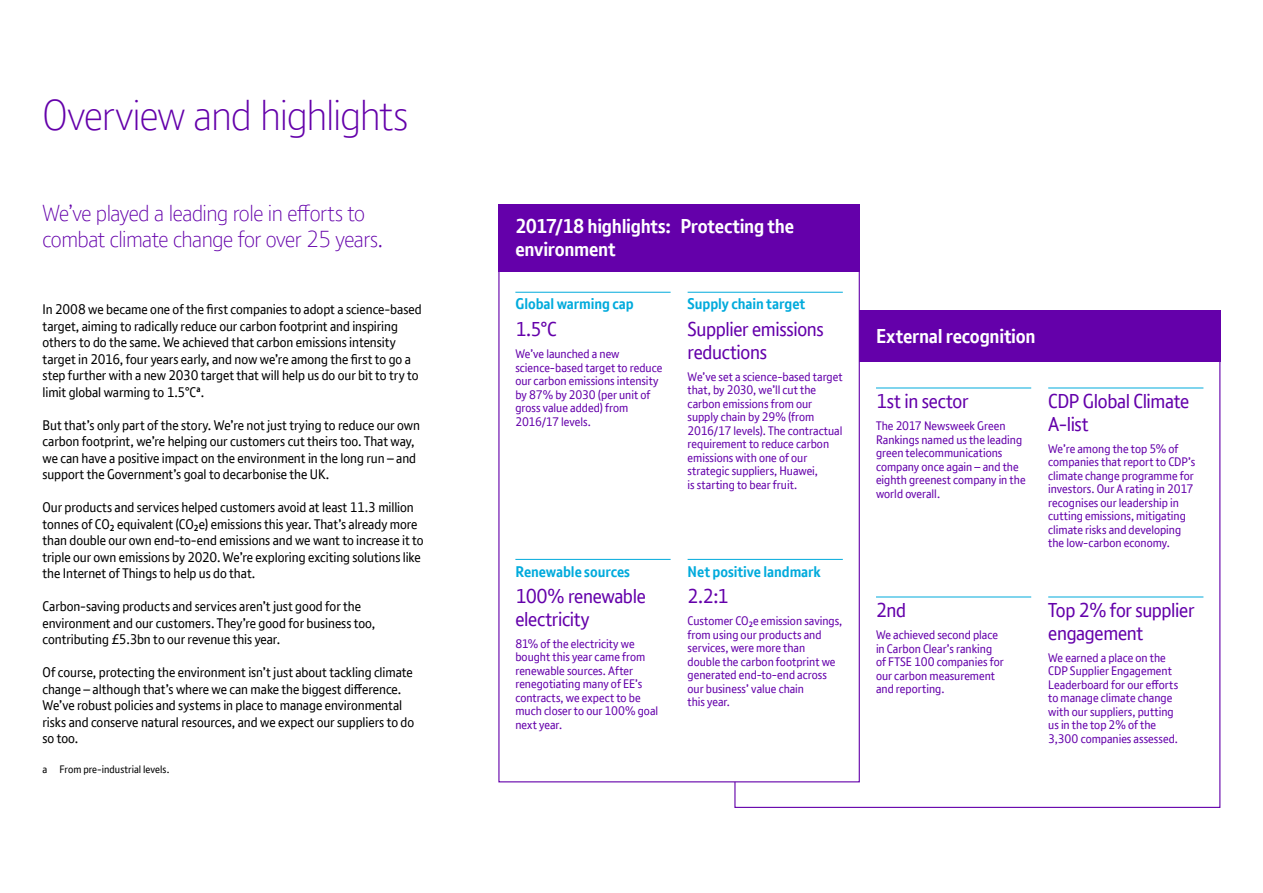
<style>
.page{position:relative;width:1263px;height:893px;background:#fff}
.page>*{position:absolute;margin:0;border:0;box-sizing:border-box;transform-origin:0 0}
.t1{font:300 42px "BT Font";letter-spacing:-.03em;color:#6400aa}
.t2{font:300 22.5px/25.5px "BT Font";letter-spacing:-.025em;color:#6400aa}
.t3{font:19.5px/22.5px "BT Font";letter-spacing:-.015em;color:#6400aa}
.t4{font:700 19.5px/22.5px "BT Font";letter-spacing:-.015em;color:#fff}
.t5{font:700 15px "BT Font";letter-spacing:-.005em;color:#00aadc}
.t6{font:13.5px/16.5px "BT Font";letter-spacing:-.005em;color:#000}
.t7{font:12px/13.5px "BT Font";color:#6400aa}
.t8{font:10.5px "BT Font";letter-spacing:.005em;color:#000}
</style>
<div class="page">
<div style="left:734px;top:310px;width:486px;height:498px;background:#fff;border:1px solid #6400aa"></div>
<div style="left:498px;top:204px;width:362px;height:578px;background:#fff;border:1px solid #6400aa"></div>
<div style="left:859px;top:310px;width:361px;height:52px;background:#6400aa"></div>
<hr style="left:876px;top:388px;width:155px;height:1px;background:#00aadc">
<hr style="left:876px;top:597px;width:155px;height:1px;background:#00aadc">
<hr style="left:1048px;top:388px;width:155px;height:1px;background:#00aadc">
<hr style="left:1048px;top:597px;width:155px;height:1px;background:#00aadc">
<div style="left:498px;top:204px;width:362px;height:67px;background:#6400aa"></div>
<hr style="left:515px;top:292px;width:156px;height:1px;background:#00aadc">
<hr style="left:515px;top:559px;width:156px;height:1px;background:#00aadc">
<hr style="left:688px;top:292px;width:155px;height:1px;background:#00aadc">
<hr style="left:688px;top:559px;width:155px;height:1px;background:#00aadc">
<h1 class="t1" style="left:43px;top:88px;width:367px">Overview and highlights</h1>
<h2 class="t2" style="left:43px;top:200px;width:342px">We’ve played a leading role in efforts to combat climate change for over 25 years.</h2>
<p class="t6" style="left:43px;top:301px;width:381px">In 2008 we became one of the first companies to adopt a science-based target, aiming to radically reduce our carbon footprint and inspiring others to do the same. We achieved that carbon emissions intensity target in 2016, four years early, and now we’re among the first to go a step further with a new 2030 target that will help us do our bit to try to limit global warming to 1.5°C<sup>a</sup>.</p>
<p class="t6" style="left:43px;top:417px;width:379px">But that’s only part of the story. We’re not just trying to reduce our own carbon footprint, we’re helping our customers cut theirs too. That way, we can have a positive impact on the environment in the long run – and support the Government’s goal to decarbonise the UK.</p>
<p class="t6" style="left:43px;top:499px;width:383px">Our products and services helped customers avoid at least 11.3 million tonnes of CO<sub>2</sub> equivalent (CO<sub>2</sub>e) emissions this year. That’s already more than double our own end-to-end emissions and we want to increase it to triple our own emissions by 2020. We’re exploring exciting solutions like the Internet of Things to help us do that.</p>
<p class="t6" style="left:43px;top:598px;width:334px">Carbon-saving products and services aren’t just good for the environment and our customers. They’re good for business too, contributing £5.3bn to our revenue this year.</p>
<p class="t6" style="left:43px;top:664px;width:373px">Of course, protecting the environment isn’t just about tackling climate change – although that’s where we can make the biggest difference.<br>We’ve robust policies and systems in place to manage environmental risks and conserve natural resources, and we expect our suppliers to do so too.</p>
<p class="t8" style="left:43px;top:763px;width:128px">a From pre-industrial levels.</p>
<h3 class="t4" style="left:515px;top:215px;width:280px">2017/18 highlights: Protecting the environment</h3>
<p class="t5" style="left:515px;top:294px;width:120px">Global warming cap</p>
<h3 class="t3" style="left:515px;top:318px;width:43px">1.5°C</h3>
<p class="t7" style="left:515px;top:347px;width:148px">We’ve launched a new science-based target to reduce our carbon emissions intensity by 87% by 2030 (per unit of gross value added) from<br>2016/17 levels.</p>
<p class="t5" style="left:688px;top:294px;width:119px">Supply chain target</p>
<h3 class="t3" style="left:688px;top:318px;width:138px">Supplier emissions reductions</h3>
<p class="t7" style="left:688px;top:370px;width:157px">We’ve set a science-based target that, by 2030, we’ll cut the carbon emissions from our supply chain by 29% (from<br>2016/17 levels). The contractual requirement to reduce carbon emissions with one of our strategic suppliers, Huawei,<br>is starting to bear fruit.</p>
<p class="t5" style="left:515px;top:561px;width:116px">Renewable sources</p>
<h3 class="t3" style="left:515px;top:585px;width:132px">100% renewable electricity</h3>
<p class="t7" style="left:515px;top:637px;width:144px">81% of the electricity we bought this year came from renewable sources. After renegotiating many of EE’s contracts, we expect to be much closer to our 100% goal next year.</p>
<p class="t5" style="left:688px;top:561px;width:135px">Net positive landmark</p>
<h3 class="t3" style="left:688px;top:585px;width:43px">2.2:1</h3>
<p class="t7" style="left:688px;top:614px;width:156px">Customer CO<sub>2</sub>e emission savings, from using our products and services, were more than<br>double the carbon footprint we generated end-to-end across our business’ value chain<br>this year.</p>
<h3 class="t4" style="left:876px;top:325px;width:161px">External recognition</h3>
<h3 class="t3" style="left:876px;top:390px;width:94px">1st in sector</h3>
<p class="t7" style="left:876px;top:419px;width:151px">The 2017 Newsweek Green<br>Rankings named us the leading green telecommunications company once again – and the eighth greenest company in the world overall.</p>
<h3 class="t3" style="left:1048px;top:390px;width:143px">CDP Global Climate<br>A-list</h3>
<p class="t7" style="left:1048px;top:442px;width:148px">We’re among the top 5% of companies that report to CDP’s climate change programme for investors. Our A rating in 2017 recognises our leadership in cutting emissions, mitigating climate risks and developing the low-carbon economy.</p>
<h3 class="t3" style="left:876px;top:599px;width:32px">2nd</h3>
<p class="t7" style="left:876px;top:628px;width:129px">We achieved second place in Carbon Clear’s ranking of FTSE 100 companies for our carbon measurement and reporting.</p>
<h3 class="t3" style="left:1048px;top:599px;width:148px">Top 2% for supplier engagement</h3>
<p class="t7" style="left:1048px;top:651px;width:131px">We earned a place on the<br>CDP Supplier Engagement<br>Leaderboard for our efforts to manage climate change with our suppliers, putting us in the top 2% of the<br>3,300 companies assessed.</p>
</div>
